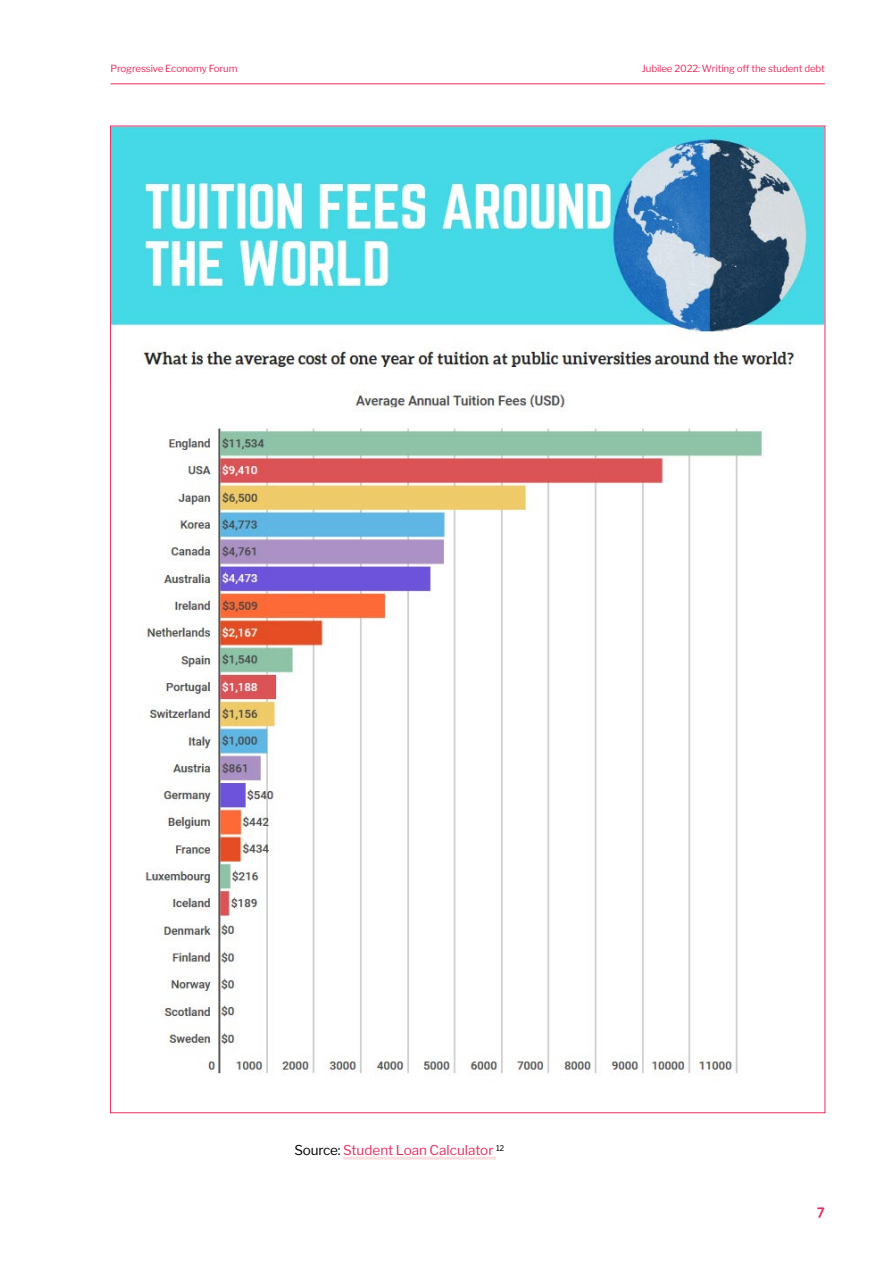
<style>
.page{position:relative;width:893px;height:1263px;background:#fff}
.page>*{position:absolute;margin:0;border:0;box-sizing:border-box;transform-origin:0 0}
.t1{font:700 15px "Quicksand";color:#e72d5e}
.t2{font:13.5px "Libre Franklin";letter-spacing:-.005em;color:#e72d5e}
.t3{font:9.75px "Libre Franklin";letter-spacing:-.015em;color:#e72d5e}
.s1{color:#000}
</style>
<div class="page">
<hr style="left:111px;top:84px;width:714px;height:1px;background:#e72d5e">
<img style="left:112px;top:128px;width:711px;height:947px">
<hr style="left:343px;top:1157px;width:153px;height:3px;background:#fbdedf">
<p class="t3" style="left:111px;top:63px;width:128px">Progressive Economy Forum</p>
<p class="t3" style="left:642px;top:63px;width:184px">Jubilee 2022: Writing off the student debt</p>
<h2 class="t2" style="left:294px;top:1142px;width:211px"><span class="s1">Source:</span> Student Loan Calculator <sup>12</sup></h2>
<h1 class="t1" style="left:816px;top:1200px;width:10px">7</h1>
</div>
